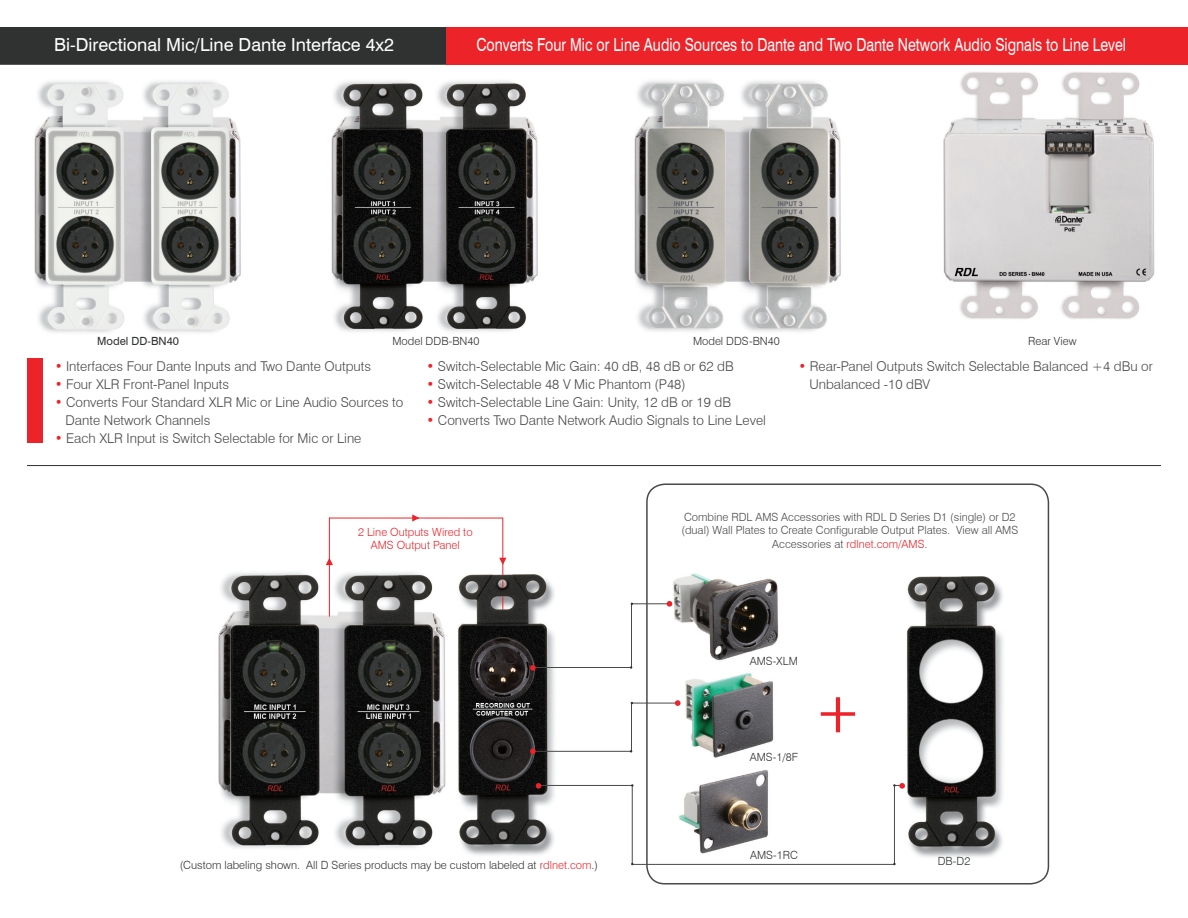
<style>
.page{position:relative;width:1188px;height:918px;background:#fff}
.page>*{position:absolute;margin:0;border:0;box-sizing:border-box;transform-origin:0 0}
.t1{font:72px "Minion Pro";color:#ec2329}
.t2{font:18px "Swiss 721 BT";color:#fff;scale:.79 1}
.t3{font:18px "Swiss 721 BT";color:#fff}
.t4{font:300 13.5px/18px "Swiss 721 BT";color:#484948}
.t5{font:300 11.25px/13.5px "Swiss 721 BT";color:#484948;text-align:center}
.t6{font:300 11.25px "Swiss 721 BT";color:#303131}
.t7{font:300 11.25px/13.5px "Swiss 721 BT";color:#ec2329;text-align:center}
.t8{font:11.25px "Swiss 721 BT";color:#303131}
.s1{color:#ec2329}
</style>
<div class="page">
<img style="left:883px;top:576px;width:120px;height:288px">
<div style="left:646px;top:483px;width:403px;height:402px;border:2px solid #484948;border-radius:18px"></div>
<img style="left:458px;top:566px;width:111px;height:290px">
<img style="left:331px;top:81px;width:207px;height:251px">
<img style="left:34px;top:81px;width:207px;height:252px">
<img style="left:634px;top:80px;width:207px;height:252px">
<img style="left:943px;top:72px;width:212px;height:247px">
<div style="left:0;top:27px;width:446px;height:38px;background:#303131"></div>
<div style="left:446px;top:27px;width:742px;height:38px;background:#ec2329"></div>
<div style="left:27px;top:359px;width:15px;height:84px;background:#ec2329"></div>
<hr style="left:27px;top:465px;width:1134px;height:1px;background:#303131">
<hr style="left:533px;top:667px;width:99px;height:1px;background:#484948">
<hr style="left:533px;top:751px;width:99px;height:1px;background:#484948">
<hr style="left:539px;top:785px;width:93px;height:1px;background:#484948">
<hr style="left:632px;top:864px;width:263px;height:1px;background:#484948">
<hr style="left:631px;top:603px;width:41px;height:1px;background:#484948">
<hr style="left:631px;top:703px;width:46px;height:1px;background:#484948">
<hr style="left:631px;top:603px;width:1px;height:65px;background:#484948">
<hr style="left:631px;top:703px;width:1px;height:48px;background:#484948">
<hr style="left:632px;top:785px;width:1px;height:80px;background:#484948">
<hr style="left:894px;top:785px;width:1px;height:80px;background:#484948">
<img style="left:218px;top:548px;width:228px;height:300px">
<hr style="left:329px;top:518px;width:1px;height:99px;background:#ec2329">
<hr style="left:502px;top:518px;width:1px;height:57px;background:#ec2329">
<svg style="left:326px;top:558px;width:7px;height:7px"></svg>
<svg style="left:499px;top:558px;width:7px;height:7px"></svg>
<svg style="left:412px;top:514px;width:8px;height:8px"></svg>
<svg style="left:502px;top:597px;width:1px;height:13px"></svg>
<hr style="left:329px;top:518px;width:174px;height:1px;background:#ec2329">
<img style="left:672px;top:573px;width:107px;height:88px">
<img style="left:685px;top:672px;width:89px;height:86px">
<img style="left:679px;top:770px;width:89px;height:84px">
<svg style="left:530px;top:665px;width:6px;height:6px"></svg>
<svg style="left:530px;top:748px;width:6px;height:6px"></svg>
<svg style="left:667px;top:601px;width:5px;height:6px"></svg>
<svg style="left:675px;top:700px;width:6px;height:6px"></svg>
<svg style="left:536px;top:783px;width:5px;height:6px"></svg>
<svg style="left:893px;top:783px;width:12px;height:6px"></svg>
<h2 class="t3" style="left:54px;top:34px;width:341px">Bi-Directional Mic/Line Dante Interface 4x2</h2>
<h2 class="t2" style="left:476px;top:34px;width:824px">Converts Four Mic or Line Audio Sources to Dante and Two Dante Network Audio Signals to Line Level</h2>
<p class="t8" style="left:97px;top:334px;width:83px">Model DD-BN40</p>
<p class="t6" style="left:392px;top:334px;width:89px">Model DDB-BN40</p>
<p class="t6" style="left:693px;top:334px;width:88px">Model DDS-BN40</p>
<p class="t6" style="left:1028px;top:334px;width:50px">Rear View</p>
<p class="t4" style="left:55px;top:357px;width:318px"><span class="s1">•</span> Interfaces Four Dante Inputs and Two Dante Outputs</p>
<p class="t4" style="left:55px;top:375px;width:176px"><span class="s1">•</span> Four XLR Front-Panel Inputs</p>
<p class="t4" style="left:66px;top:393px;width:339px;text-indent:-11px"><span class="s1">•</span> Converts Four Standard XLR Mic or Line Audio Sources to<br>Dante Network Channels</p>
<p class="t4" style="left:55px;top:429px;width:308px"><span class="s1">•</span> Each XLR Input is Switch Selectable for Mic or Line</p>
<p class="t4" style="left:427px;top:357px;width:309px"><span class="s1">•</span> Switch-Selectable Mic Gain: 40 dB, 48 dB or 62 dB</p>
<p class="t4" style="left:427px;top:375px;width:261px"><span class="s1">•</span> Switch-Selectable 48 V Mic Phantom (P48)</p>
<p class="t4" style="left:427px;top:393px;width:306px"><span class="s1">•</span> Switch-Selectable Line Gain: Unity, 12 dB or 19 dB</p>
<p class="t4" style="left:427px;top:411px;width:341px"><span class="s1">•</span> Converts Two Dante Network Audio Signals to Line Level</p>
<p class="t4" style="left:809px;top:357px;width:345px;text-indent:-11px"><span class="s1">•</span> Rear-Panel Outputs Switch Selectable Balanced +4 dBu or<br>Unbalanced -10 dBV</p>
<p class="t7" style="left:358px;top:525px;width:116px">2 Line Outputs Wired to<br>AMS Output Panel</p>
<p class="t6" style="left:180px;top:858px;width:420px">(Custom labeling shown. All D Series products may be custom labeled at <span class="s1">rdlnet.com</span>.)</p>
<p class="t5" style="left:681px;top:510px;width:338px">Combine RDL AMS Accessories with RDL D Series D1 (single) or D2 (dual) Wall Plates to Create Configurable Output Plates. View all AMS<br>Accessories at <span class="s1">rdlnet.com/AMS</span>.</p>
<p class="t6" style="left:750px;top:654px;width:50px">AMS-XLM</p>
<p class="t6" style="left:750px;top:750px;width:50px">AMS-1/8F</p>
<h1 class="t1" style="left:817px;top:661px;width:43px">+</h1>
<p class="t6" style="left:750px;top:848px;width:49px">AMS-1RC</p>
<p class="t6" style="left:938px;top:854px;width:34px">DB-D2</p>
</div>
